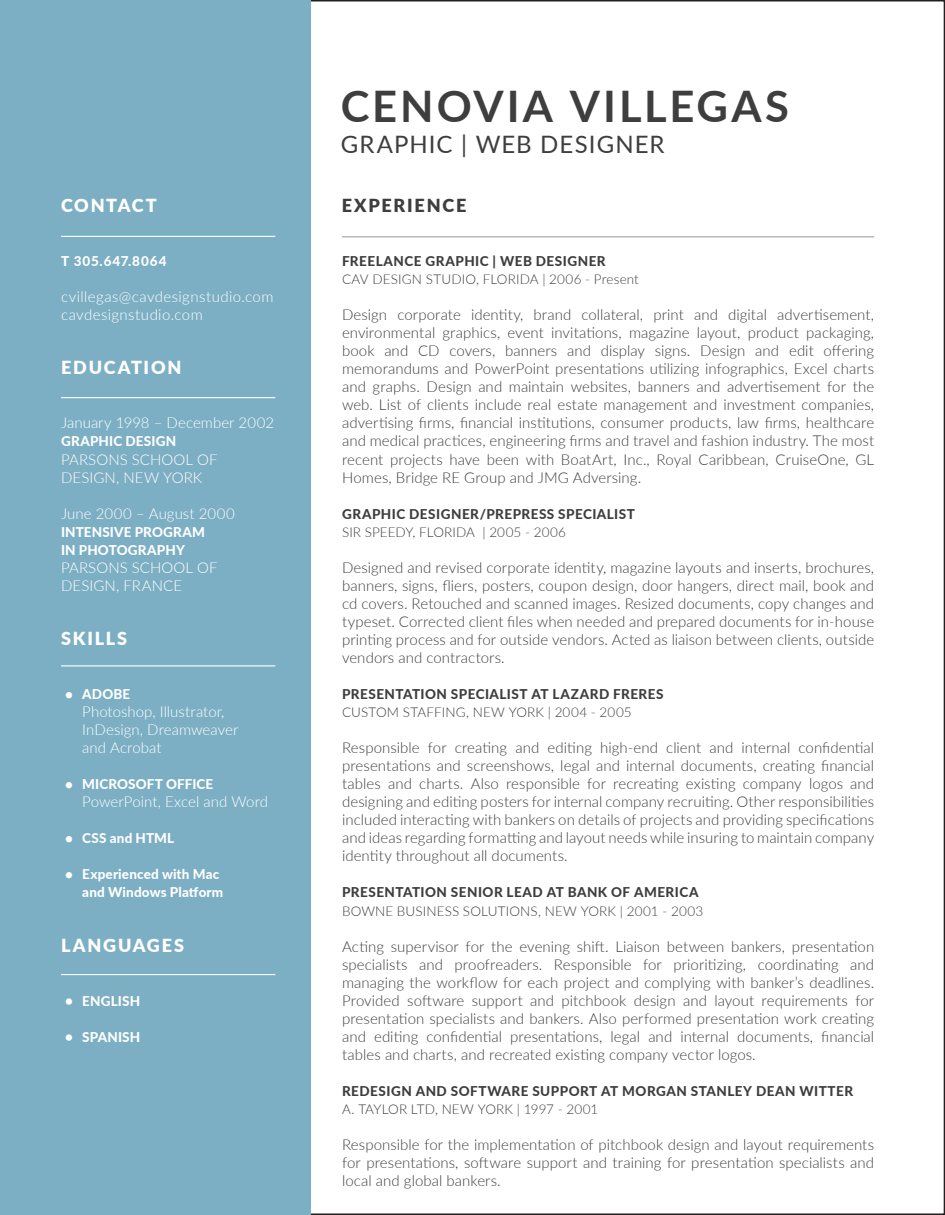
<style>
.page{position:relative;width:945px;height:1215px;background:#fff}
.page>*{position:absolute;margin:0;border:0;box-sizing:border-box;transform-origin:0 0}
.t1{font:700 43.5px "Lato";letter-spacing:.07em;color:#3e3e3f}
.t2{font:24px "Lato";letter-spacing:.045em;color:#3e3e3f}
.Section_Title_WHITE{font:900 18px "Lato";letter-spacing:.1em;color:#fff}
.t3{font:900 18px "Lato";letter-spacing:.1em;color:#3e3e3f}
.Body___Bullets{font:300 15px/18px "Lato";letter-spacing:.005em;color:#3e3e3f;text-align:justify}
.Body_WHITE{font:300 15px/18px "Lato";letter-spacing:.005em;color:#fff}
.Body{font:300 15px/18px "Lato";letter-spacing:.01em;color:#fff}
.Body-2{font:300 15px "Lato";letter-spacing:.03em;color:#fff}
.Body-3{font:800 13.5px "Lato";letter-spacing:.035em;color:#3e3e3f}
.Body-4{font:300 13.5px "Lato";letter-spacing:.01em;color:#3e3e3f}
.Body_WHITE-2{font:800 13.5px/18px "Lato";letter-spacing:.01em;color:#fff;text-align:right}
.Body_WHITE-3{font:800 13.5px "Lato";letter-spacing:.07em;color:#fff}
</style>
<div class="page">
<div style="left:0;top:0;width:310px;height:1215px;background:#7dafc4"></div>
<hr style="left:342px;top:236px;width:532px;height:1px;background:#939598">
<hr style="left:61px;top:665px;width:214px;height:1px;background:#fff">
<hr style="left:61px;top:397px;width:214px;height:1px;background:#fff">
<hr style="left:61px;top:236px;width:214px;height:1px;background:#fff">
<hr style="left:61px;top:974px;width:214px;height:1px;background:#fff">
<p class="Section_Title_WHITE" style="left:61px;top:192px;width:97px">CONTACT</p>
<p class="Body_WHITE-3" style="left:61px;top:251px;width:107px">T 305.647.8064</p>
<p class="Body-2" style="left:61px;top:286px;width:214px">cvillegas@cavdesignstudio.com</p>
<p class="Body-2" style="left:61px;top:304px;width:143px">cavdesignstudio.com</p>
<p class="Section_Title_WHITE" style="left:61px;top:354px;width:122px">EDUCATION</p>
<p class="Body_WHITE" style="left:61px;top:413px;width:215px">January 1998 – December 2002</p>
<p class="Body_WHITE-2" style="left:61px;top:432px;width:117px">GRAPHIC DESIGN</p>
<p class="Body_WHITE" style="left:61px;top:450px;width:158px">PARSONS SCHOOL OF<br>DESIGN, NEW YORK</p>
<p class="Body_WHITE" style="left:61px;top:504px;width:175px">June 2000 – August 2000</p>
<p class="Body_WHITE-2" style="left:61px;top:522px;width:146px;text-align:left">INTENSIVE PROGRAM<br>IN PHOTOGRAPHY</p>
<p class="Body_WHITE" style="left:61px;top:558px;width:158px">PARSONS SCHOOL OF<br>DESIGN, FRANCE</p>
<p class="Section_Title_WHITE" style="left:61px;top:625px;width:68px">SKILLS</p>
<p class="Body_WHITE-2" style="left:65px;top:685px;width:67px">• ADOBE</p>
<p class="Body" style="left:82px;top:702px;width:158px">Photoshop, Illustrator,<br>InDesign, Dreamweaver and Acrobat</p>
<p class="Body_WHITE-2" style="left:65px;top:775px;width:150px">• MICROSOFT OFFICE</p>
<p class="Body" style="left:82px;top:792px;width:187px">PowerPoint, Excel and Word</p>
<p class="Body_WHITE-2" style="left:65px;top:829px;width:110px">• CSS and HTML</p>
<p class="Body_WHITE-2" style="left:65px;top:865px;width:159px">• Experienced with Mac and Windows Platform</p>
<p class="Section_Title_WHITE" style="left:61px;top:932px;width:125px">LANGUAGES</p>
<p class="Body_WHITE-2" style="left:65px;top:991px;width:76px">• ENGLISH</p>
<p class="Body_WHITE-2" style="left:65px;top:1027px;width:77px">• SPANISH</p>
<p class="t1" style="left:341px;top:74px;width:450px">CENOVIA VILLEGAS</p>
<p class="t2" style="left:341px;top:127px;width:325px">GRAPHIC | WEB DESIGNER</p>
<p class="t3" style="left:342px;top:192px;width:126px">EXPERIENCE</p>
<p class="Body-3" style="left:342px;top:251px;width:265px">FREELANCE GRAPHIC | WEB DESIGNER</p>
<p class="Body-4" style="left:342px;top:270px;width:298px">CAV DESIGN STUDIO, FLORIDA | 2006 - Present</p>
<p class="Body___Bullets" style="left:342px;top:305px;width:534px">Design corporate identity, brand collateral, print and digital advertisement, environmental graphics, event invitations, magazine layout, product packaging, book and CD covers, banners and display signs. Design and edit offering memorandums and PowerPoint presentations utilizing infographics, Excel charts and graphs. Design and maintain websites, banners and advertisement for the web. List of clients include real estate management and investment companies, advertising firms, financial institutions, consumer products, law firms, healthcare and medical practices, engineering firms and travel and fashion industry. The most recent projects have been with BoatArt, Inc., Royal Caribbean, CruiseOne, GL Homes, Bridge RE Group and JMG Adversing.</p>
<p class="Body-3" style="left:342px;top:504px;width:295px">GRAPHIC DESIGNER/PREPRESS SPECIALIST</p>
<p class="Body-4" style="left:342px;top:522px;width:226px">SIR SPEEDY, FLORIDA | 2005 - 2006</p>
<p class="Body___Bullets" style="left:342px;top:558px;width:534px">Designed and revised corporate identity, magazine layouts and inserts, brochures, banners, signs, fliers, posters, coupon design, door hangers, direct mail, book and cd covers. Retouched and scanned images. Resized documents, copy changes and typeset. Corrected client files when needed and prepared documents for in-house printing process and for outside vendors. Acted as liaison between clients, outside vendors and contractors.</p>
<p class="Body-3" style="left:342px;top:684px;width:323px">PRESENTATION SPECIALIST AT LAZARD FRERES</p>
<p class="Body-4" style="left:342px;top:703px;width:291px">CUSTOM STAFFING, NEW YORK | 2004 - 2005</p>
<p class="Body___Bullets" style="left:342px;top:738px;width:534px">Responsible for creating and editing high-end client and internal confidential presentations and screenshows, legal and internal documents, creating financial tables and charts. Also responsible for recreating existing company logos and designing and editing posters for internal company recruiting. Other responsibilities included interacting with bankers on details of projects and providing specifications and ideas regarding formatting and layout needs while insuring to maintain company identity throughout all documents.</p>
<p class="Body-3" style="left:342px;top:883px;width:358px">PRESENTATION SENIOR LEAD AT BANK OF AMERICA</p>
<p class="Body-4" style="left:342px;top:901px;width:363px">BOWNE BUSINESS SOLUTIONS, NEW YORK | 2001 - 2003</p>
<p class="Body___Bullets" style="left:342px;top:937px;width:534px">Acting supervisor for the evening shift. Liaison between bankers, presentation specialists and proofreaders. Responsible for prioritizing, coordinating and managing the workflow for each project and complying with banker’s deadlines.<br>Provided software support and pitchbook design and layout requirements for presentation specialists and bankers. Also performed presentation work creating and editing confidential presentations, legal and internal documents, financial tables and charts, and recreated existing company vector logos.</p>
<p class="Body-3" style="left:342px;top:1081px;width:513px">REDESIGN AND SOFTWARE SUPPORT AT MORGAN STANLEY DEAN WITTER</p>
<p class="Body-4" style="left:342px;top:1100px;width:258px">A. TAYLOR LTD, NEW YORK | 1997 - 2001</p>
<p class="Body___Bullets" style="left:342px;top:1135px;width:534px">Responsible for the implementation of pitchbook design and layout requirements for presentations, software support and training for presentation specialists and local and global bankers.</p>
</div>
